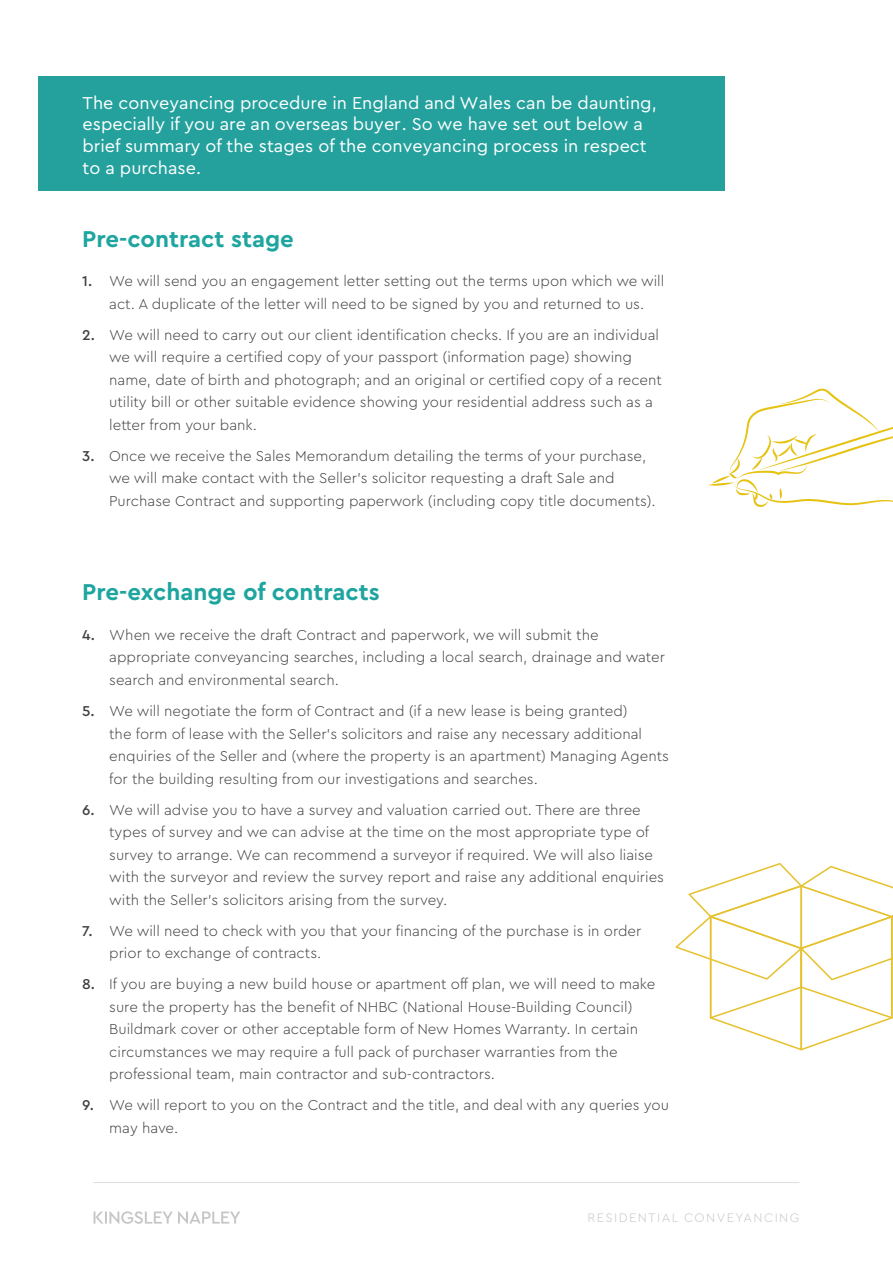
<style>
.page{position:relative;width:893px;height:1263px;background:#fff}
.page>*{position:absolute;margin:0;border:0;box-sizing:border-box;transform-origin:0 0}
.t1{font:700 24px "Cera Pro";color:#1fa5a0}
.t2{font:18px/21.6px "Cera Pro";color:#fff}
.t3{font:300 15px/22.5px "Cera Pro";color:#414042}
.t4{font:300 12.9px "Cera Pro";letter-spacing:.11em;color:#c6c6c6}
.s1{font-weight:500}
</style>
<div class="page">
<div style="left:38px;top:77px;width:687px;height:114px;background:#25a19d"></div>
<svg style="left:708px;top:388px;width:185px;height:119px"></svg>
<svg style="left:675px;top:863px;width:218px;height:187px"></svg>
<hr style="left:94px;top:1182px;width:705px;height:1px;background:#dedede">
<svg style="left:94px;top:1211px;width:146px;height:13px"></svg>
<p class="t2" style="left:83px;top:91px;width:576px">The conveyancing procedure in England and Wales can be daunting, especially if you are an overseas buyer. So we have set out below a brief summary of the stages of the conveyancing process in respect to a purchase.</p>
<h1 class="t1" style="left:82px;top:223px;width:213px">Pre-contract stage</h1>
<p class="t3" style="left:82px;top:269px;width:584px;text-align:center"><span class="s1">1.</span> We will send you an engagement letter setting out the terms upon which we will act. A duplicate of the letter will need to be signed by you and returned to us.</p>
<p class="t3" style="left:109px;top:323px;width:554px;text-indent:-27px"><span class="s1">2.</span> We will need to carry out our client identification checks. If you are an individual we will require a certified copy of your passport (information page) showing name, date of birth and photograph; and an original or certified copy of a recent utility bill or other suitable evidence showing your residential address such as a letter from your bank.</p>
<p class="t3" style="left:109px;top:444px;width:548px;text-indent:-27px"><span class="s1">3.</span> Once we receive the Sales Memorandum detailing the terms of your purchase, we will make contact with the Seller’s solicitor requesting a draft Sale and<br>Purchase Contract and supporting paperwork (including copy title documents).</p>
<h1 class="t1" style="left:82px;top:576px;width:299px">Pre-exchange of contracts</h1>
<p class="t3" style="left:109px;top:623px;width:557px;text-indent:-27px"><span class="s1">4.</span> When we receive the draft Contract and paperwork, we will submit the appropriate conveyancing searches, including a local search, drainage and water search and environmental search.</p>
<p class="t3" style="left:109px;top:699px;width:561px;text-indent:-27px"><span class="s1">5.</span> We will negotiate the form of Contract and (if a new lease is being granted)<br>the form of lease with the Seller’s solicitors and raise any necessary additional enquiries of the Seller and (where the property is an apartment) Managing Agents for the building resulting from our investigations and searches.</p>
<p class="t3" style="left:109px;top:798px;width:556px;text-indent:-27px"><span class="s1">6.</span> We will advise you to have a survey and valuation carried out. There are three types of survey and we can advise at the time on the most appropriate type of survey to arrange. We can recommend a surveyor if required. We will also liaise with the surveyor and review the survey report and raise any additional enquiries with the Seller’s solicitors arising from the survey.</p>
<p class="t3" style="left:109px;top:919px;width:534px;text-indent:-27px"><span class="s1">7.</span> We will need to check with you that your financing of the purchase is in order prior to exchange of contracts.</p>
<p class="t3" style="left:109px;top:972px;width:548px;text-indent:-27px"><span class="s1">8.</span> If you are buying a new build house or apartment off plan, we will need to make sure the property has the benefit of NHBC (National House-Building Council)<br>Buildmark cover or other acceptable form of New Homes Warranty. In certain circumstances we may require a full pack of purchaser warranties from the professional team, main contractor and sub-contractors.</p>
<p class="t3" style="left:109px;top:1093px;width:561px;text-indent:-27px"><span class="s1">9.</span> We will report to you on the Contract and the title, and deal with any queries you may have.</p>
<p class="t4" style="left:587px;top:1209px;width:213px">RESIDENTIAL CONVEYANCING</p>
</div>
